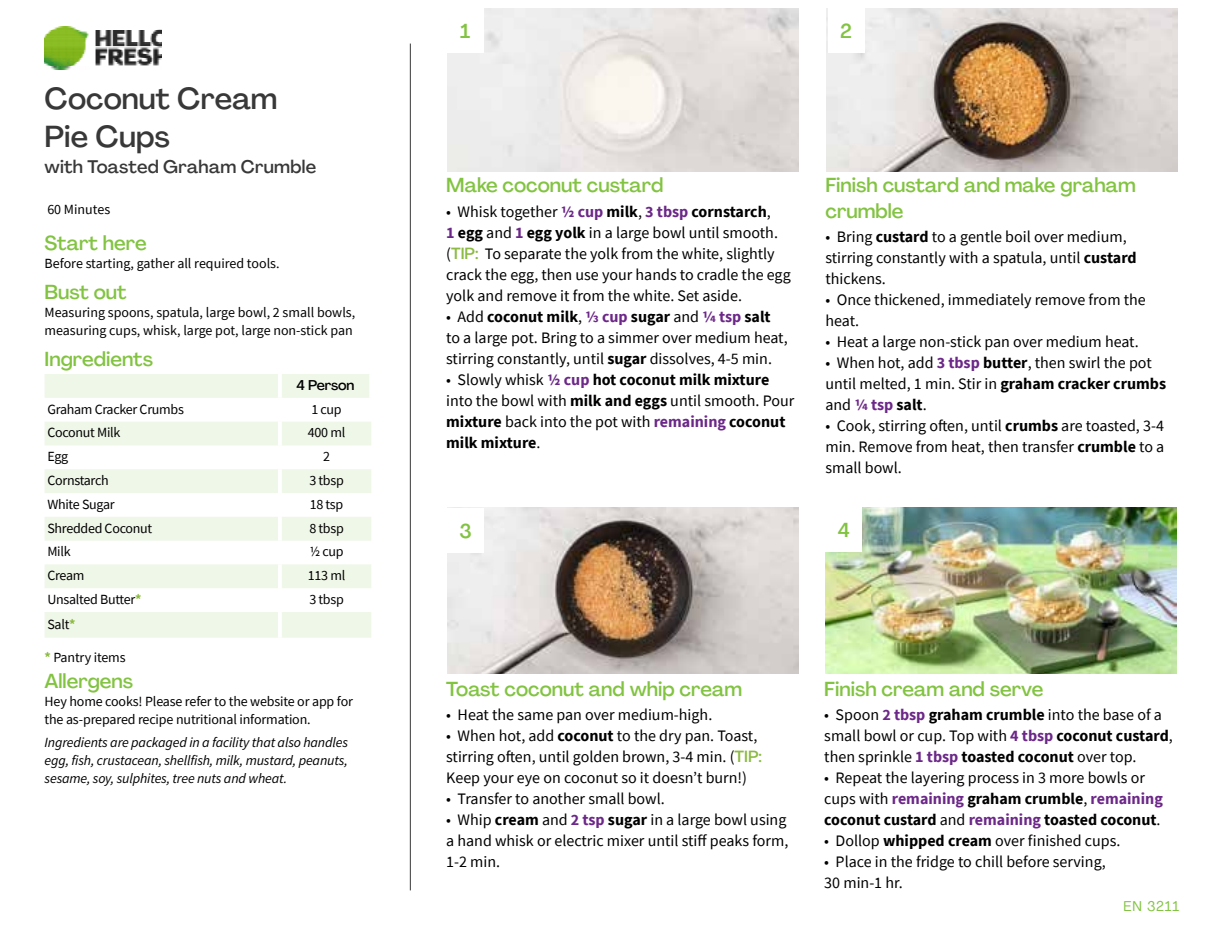
<style>
.page{position:relative;width:1224px;height:936px;background:#fff}
.page>*{position:absolute;margin:0;border:0;box-sizing:border-box;transform-origin:0 0}
.t1{font:500 30px/38px "Agrandir";color:#383839}
.t2{font:500 20px/25.6px "Agrandir";color:#82c341}
.t3{font:500 18px "Agrandir";letter-spacing:.01em;color:#383839}
.t4{font:16px/21px "Source Sans Pro";color:#000}
.t5{font:14px/18px "Source Sans Pro";letter-spacing:-.01em;color:#000}
.t6{font:italic 14px/18px "Source Sans Pro";letter-spacing:-.01em;color:#000;text-align:justify}
.t7{font:500 14px "Agrandir";letter-spacing:-.01em;color:#000}
.t8{font:14px "Agrandir";letter-spacing:.05em;color:#82c341}
.s1{font-weight:700;color:#8cba42}
.s2{font-weight:700;color:#6c2888}
.s3{font-weight:700}
.s4{font-family:"Agrandir";font-weight:500;color:#8cba42}
</style>
<div class="page">
<img style="left:45px;top:27px;width:117px;height:42px">
<hr style="left:410px;top:44px;width:1px;height:846px;background:#383839">
<svg style="left:45px;top:374px;width:326px;height:264px;fill:#eff7e8"></svg>
<hr style="left:278px;top:374px;width:4px;height:24px;background:#fff">
<hr style="left:369px;top:374px;width:4px;height:24px;background:#fff">
<hr style="left:278px;top:398px;width:4px;height:24px;background:#fff">
<hr style="left:278px;top:422px;width:4px;height:23px;background:#fff">
<hr style="left:278px;top:445px;width:4px;height:24px;background:#fff">
<hr style="left:278px;top:469px;width:4px;height:24px;background:#fff">
<hr style="left:278px;top:493px;width:4px;height:24px;background:#fff">
<hr style="left:278px;top:517px;width:4px;height:24px;background:#fff">
<hr style="left:278px;top:541px;width:4px;height:23px;background:#fff">
<hr style="left:278px;top:564px;width:4px;height:24px;background:#fff">
<hr style="left:278px;top:588px;width:4px;height:24px;background:#fff">
<hr style="left:278px;top:612px;width:4px;height:26px;background:#fff">
<img style="left:447px;top:508px;width:352px;height:166px">
<img style="left:827px;top:9px;width:351px;height:162px">
<img style="left:825px;top:508px;width:352px;height:166px">
<div style="left:447px;top:509px;width:37px;height:44px;background:#fff"></div>
<div style="left:828px;top:9px;width:36px;height:44px;background:#fff"></div>
<div style="left:825px;top:508px;width:37px;height:44px;background:#fff"></div>
<h1 class="t1" style="left:45px;top:79px;width:234px">Coconut Cream<br>Pie Cups</h1>
<p class="t3" style="left:45px;top:156px;width:273px">with Toasted Graham Crumble</p>
<p class="t5" style="left:47px;top:201px;width:64px">60 Minutes</p>
<p class="t2" style="left:45px;top:230px;width:104px">Start here</p>
<p class="t5" style="left:45px;top:254px;width:237px">Before starting, gather all required tools.</p>
<p class="t2" style="left:45px;top:279px;width:84px">Bust out</p>
<p class="t5" style="left:45px;top:303px;width:312px">Measuring spoons, spatula, large bowl, 2 small bowls, measuring cups, whisk, large pot, large non-stick pan</p>
<p class="t2" style="left:45px;top:346px;width:110px">Ingredients</p>
<p class="t7" style="left:297px;top:377px;width:59px">4 Person</p>
<p class="t5" style="left:47px;top:400px;width:138px">Graham Cracker Crumbs</p>
<p class="t5" style="left:311px;top:400px;width:32px">1 cup</p>
<p class="t5" style="left:47px;top:424px;width:75px">Coconut Milk</p>
<p class="t5" style="left:308px;top:424px;width:39px">400 ml</p>
<p class="t5" style="left:47px;top:448px;width:22px">Egg</p>
<p class="t5" style="left:323px;top:448px;width:8px">2</p>
<p class="t5" style="left:47px;top:471px;width:63px">Cornstarch</p>
<p class="t5" style="left:309px;top:471px;width:36px">3 tbsp</p>
<p class="t5" style="left:47px;top:495px;width:69px">White Sugar</p>
<p class="t5" style="left:310px;top:495px;width:35px">18 tsp</p>
<p class="t5" style="left:47px;top:519px;width:106px">Shredded Coconut</p>
<p class="t5" style="left:309px;top:519px;width:36px">8 tbsp</p>
<p class="t5" style="left:47px;top:543px;width:25px">Milk</p>
<p class="t5" style="left:309px;top:543px;width:36px">1/2 cup</p>
<p class="t5" style="left:47px;top:567px;width:39px">Cream</p>
<p class="t5" style="left:308px;top:567px;width:39px">113 ml</p>
<p class="t5" style="left:47px;top:590px;width:96px">Unsalted Butter<span class="s1">*</span></p>
<p class="t5" style="left:309px;top:590px;width:36px">3 tbsp</p>
<p class="t5" style="left:47px;top:615px;width:30px">Salt<span class="s1">*</span></p>
<p class="t5" style="left:45px;top:649px;width:82px"><span class="s1">*</span> Pantry items</p>
<p class="t2" style="left:45px;top:668px;width:90px">Allergens</p>
<p class="t5" style="left:45px;top:692px;width:310px">Hey home cooks! Please refer to the website or app for the as-prepared recipe nutritional information.</p>
<p class="t6" style="left:45px;top:734px;width:305px">Ingredients are packaged in a facility that also handles egg, fish, crustacean, shellfish, milk, mustard, peanuts, sesame, soy, sulphites, tree nuts and wheat.</p>
<p class="t2" style="left:460px;top:18px;width:12px">1</p>
<p class="t2" style="left:840px;top:18px;width:13px">2</p>
<p class="t2" style="left:446px;top:172px;width:219px">Make coconut custard</p>
<p class="t4" style="left:446px;top:201px;width:346px">• Whisk together <span class="s2">1/2 cup</span> <span class="s3">milk</span>, <span class="s2">3 tbsp</span> <span class="s3">cornstarch</span>,<br><span class="s2">1</span> <span class="s3">egg</span> and <span class="s2">1</span> <span class="s3">egg yolk</span> in a large bowl until smooth. (<span class="s4">TIP:</span> To separate the yolk from the white, slightly crack the egg, then use your hands to cradle the egg yolk and remove it from the white. Set aside.</p>
<p class="t4" style="left:446px;top:306px;width:343px">• Add <span class="s3">coconut milk</span>, <span class="s2">1/3 cup</span> <span class="s3">sugar</span> and <span class="s2">1/4 tsp</span> <span class="s3">salt </span>to a large pot. Bring to a simmer over medium heat, stirring constantly, until <span class="s3">sugar</span> dissolves, 4-5 min.</p>
<p class="t4" style="left:446px;top:369px;width:350px">• Slowly whisk <span class="s2">1/2 cup</span> <span class="s3">hot coconut milk mixture </span>into the bowl with <span class="s3">milk and eggs</span> until smooth. Pour <span class="s3">mixture</span> back into the pot with <span class="s2">remaining</span> <span class="s3">coconut milk mixture</span>.</p>
<p class="t2" style="left:460px;top:519px;width:14px">3</p>
<p class="t2" style="left:825px;top:172px;width:312px">Finish custard and make graham crumble</p>
<p class="t4" style="left:825px;top:226px;width:313px">• Bring <span class="s3">custard</span> to a gentle boil over medium, stirring constantly with a spatula, until <span class="s3">custard </span>thickens.</p>
<p class="t4" style="left:825px;top:289px;width:322px">• Once thickened, immediately remove from the heat.</p>
<p class="t4" style="left:825px;top:331px;width:315px">• Heat a large non-stick pan over medium heat.</p>
<p class="t4" style="left:825px;top:352px;width:342px">• When hot, add <span class="s2">3 tbsp</span> <span class="s3">butter</span>, then swirl the pot until melted, 1 min. Stir in <span class="s3">graham cracker crumbs </span>and <span class="s2">1/4 tsp</span> <span class="s3">salt</span>.</p>
<p class="t4" style="left:825px;top:415px;width:340px;text-align:justify">• Cook, stirring often, until <span class="s3">crumbs</span> are toasted, 3-4 min. Remove from heat, then transfer <span class="s3">crumble</span> to a small bowl.</p>
<p class="t2" style="left:838px;top:517px;width:14px">4</p>
<p class="t2" style="left:446px;top:676px;width:297px">Toast coconut and whip cream</p>
<p class="t4" style="left:446px;top:704px;width:268px">• Heat the same pan over medium-high.</p>
<p class="t4" style="left:446px;top:725px;width:317px">• When hot, add <span class="s3">coconut</span> to the dry pan. Toast, stirring often, until golden brown, 3-4 min. (<span class="s4">TIP:<br></span>Keep your eye on coconut so it doesn’t burn!)</p>
<p class="t4" style="left:446px;top:788px;width:220px">• Transfer to another small bowl.</p>
<p class="t4" style="left:446px;top:809px;width:344px">• Whip <span class="s3">cream</span> and <span class="s2">2 tsp</span> <span class="s3">sugar</span> in a large bowl using a hand whisk or electric mixer until stiff peaks form,<br>1-2 min.</p>
<p class="t2" style="left:824px;top:676px;width:221px">Finish cream and serve</p>
<p class="t4" style="left:824px;top:704px;width:350px">• Spoon <span class="s2">2 tbsp</span> <span class="s3">graham crumble</span> into the base of a small bowl or cup. Top with <span class="s2">4 tbsp</span> <span class="s3">coconut custard</span>, then sprinkle <span class="s2">1 tbsp</span> <span class="s3">toasted coconut</span> over top.</p>
<p class="t4" style="left:824px;top:767px;width:340px">• Repeat the layering process in 3 more bowls or cups with <span class="s2">remaining</span> <span class="s3">graham crumble</span>, <span class="s2">remaining </span><span class="s3">coconut custard</span> and <span class="s2">remaining</span> <span class="s3">toasted coconut</span>.</p>
<p class="t4" style="left:824px;top:830px;width:298px">• Dollop <span class="s3">whipped cream</span> over finished cups.</p>
<p class="t4" style="left:824px;top:851px;width:283px">• Place in the fridge to chill before serving,<br>30 min-1 hr.</p>
<p class="t8" style="left:1124px;top:897px;width:57px">EN 3211</p>
</div>
